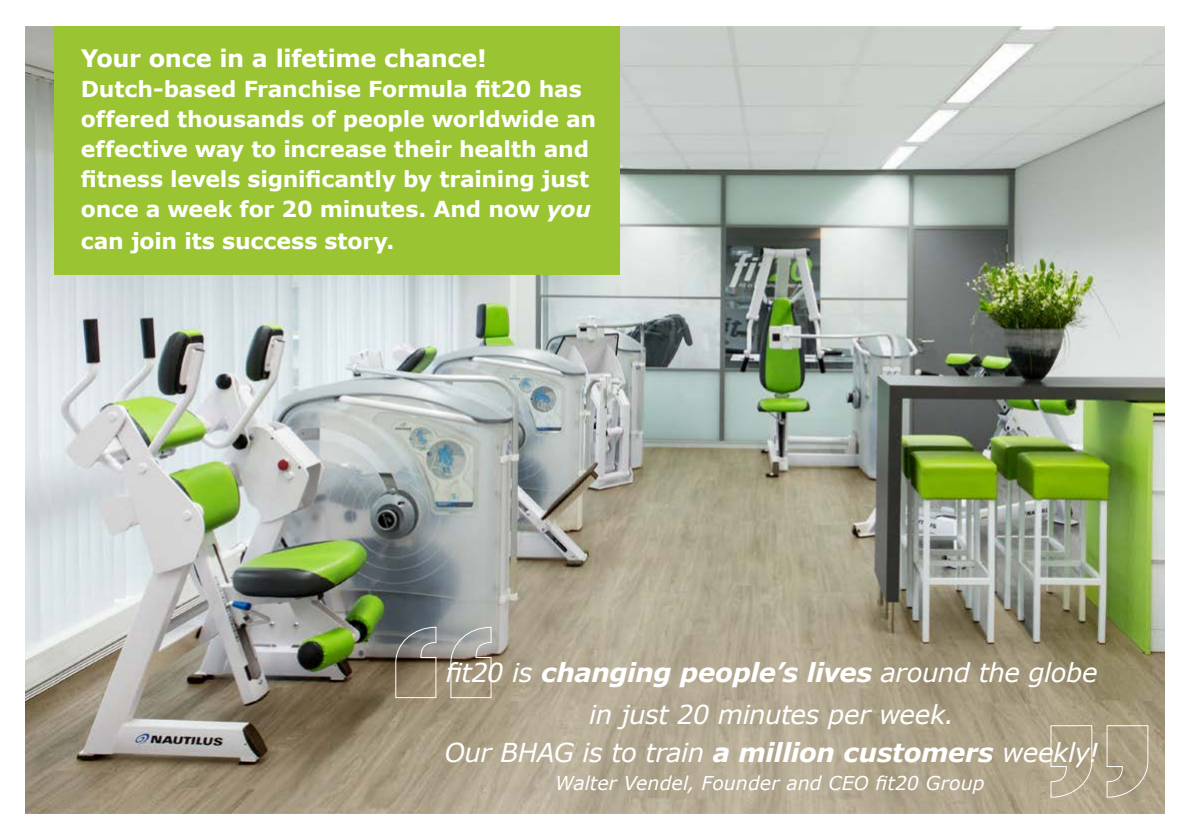
<style>
.page{position:relative;width:1191px;height:840px;background:#fff}
.page>*{position:absolute;margin:0;border:0;box-sizing:border-box;transform-origin:0 0}
.t1{font:italic 26px/42px "Verdana";letter-spacing:-.02em;color:#fff;text-align:center}
.t2{font:700 24px "Verdana";letter-spacing:-.015em;color:#fff}
.t3{font:700 22px/30px "Verdana";letter-spacing:-.01em;color:#fff}
.t4{font:italic 19px "Verdana";letter-spacing:.005em;color:#fff}
.s1{font-style:italic}
.s2{font-weight:700}
</style>
<div class="page">
<img style="left:27px;top:27px;width:1137px;height:785px">
<div style="left:54px;top:26px;width:565px;height:249px;background:#9ac431"></div>
<svg style="left:395px;top:626px;width:97px;height:72px;background:#948d7f"></svg>
<svg style="left:1050px;top:724px;width:98px;height:73px;background:#b0a58c"></svg>
<p class="t2" style="left:81px;top:42px;width:407px">Your once in a lifetime chance!</p>
<p class="t3" style="left:81px;top:74px;width:517px">Dutch-based Franchise Formula fit20 has offered thousands of people worldwide an effective way to increase their health and fitness levels significantly by training just once a week for 20 minutes. And now <span class="s1">you</span></p>
<p class="t3" style="left:81px;top:226px;width:315px">can join its success story.</p>
<p class="t1" style="left:446px;top:651px;width:653px">fit20 is <span class="s2">changing people’s lives</span> around the globe in just 20 minutes per week.</p>
<p class="t1" style="left:444px;top:731px;width:656px">Our BHAG is to train <span class="s2">a million customers</span> weekly!</p>
<p class="t4" style="left:555px;top:770px;width:431px">Walter Vendel, Founder and CEO fit20 Group</p>
</div>
